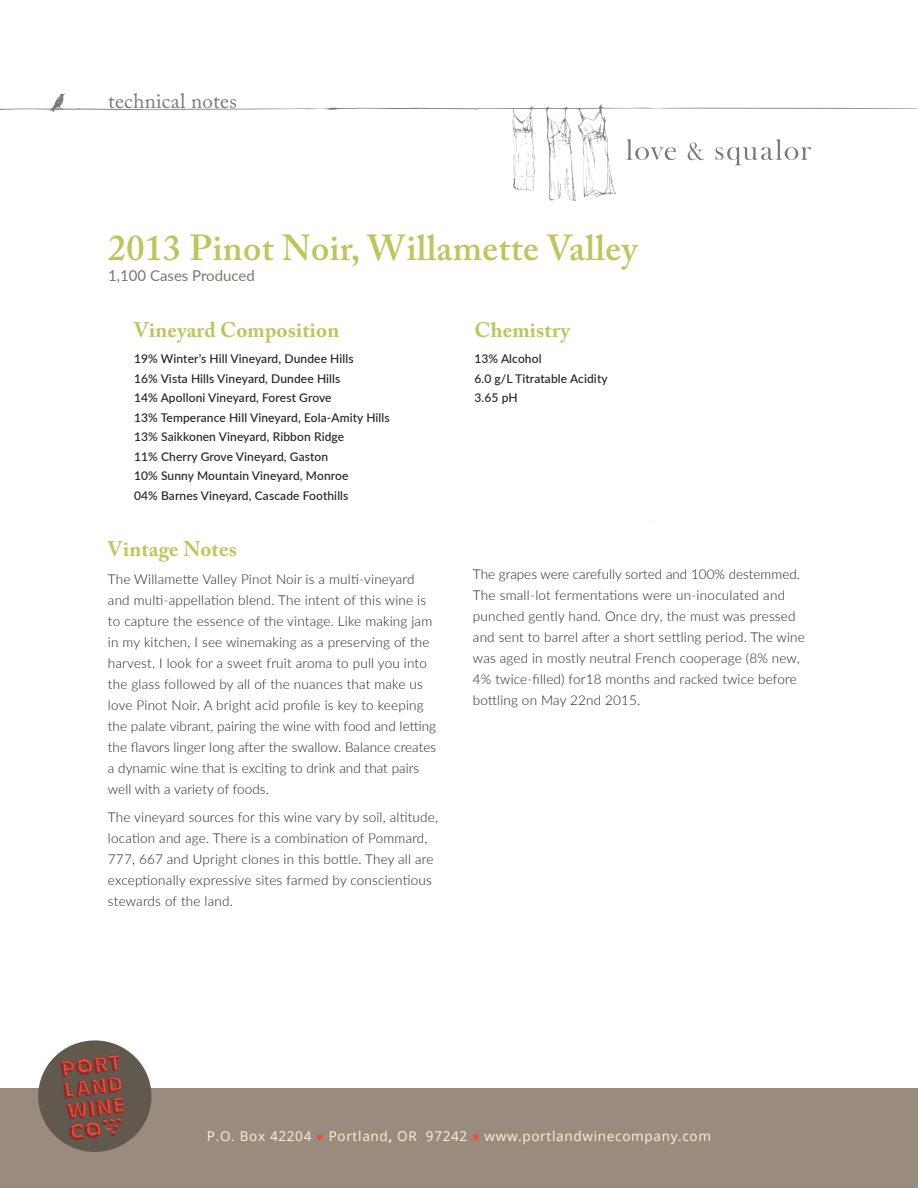
<style>
.page{position:relative;width:918px;height:1188px;background:#fff}
.page>*{position:absolute;margin:0;border:0;box-sizing:border-box;transform-origin:0 0}
.t1{font:600 36px "Adobe Caslon Pro";letter-spacing:.01em;color:#bec65b}
.TECHNICAL_LATO{font:700 21px "Adobe Caslon Pro";letter-spacing:.01em;color:#bec65b}
.t2{font:21px "Adobe Caslon Pro";letter-spacing:.01em;color:#7d7672}
.BODY_TEXT_LATO{font:700 21px "Adobe Caslon Pro";letter-spacing:.01em;color:#bec65b}
.t3{font:15px "Lato";color:#7d7672}
.BODY_TEXT_LATO-2{font:300 13.5px/21px "Lato";letter-spacing:.01em;color:#231f20}
.t4{font:13.5px "Noto Sans";letter-spacing:.05em;color:#f7edd4}
.TECHNICAL_LATO-2{font:500 12px/19.5px "Lato";letter-spacing:.01em;color:#231f20}
.s1{font-weight:700;font-size:19.5px;color:#eb4f3d}
.s2{font-weight:700}
</style>
<div class="page">
<div style="left:0;top:1089px;width:918px;height:99px;background:#998b7d"></div>
<div style="left:38px;top:1040px;width:113px;height:112px;background:#61594d;border-radius:50%"></div>
<svg style="left:60px;top:1055px;width:65px;height:86px"></svg>
<svg style="left:0;top:93px;width:918px;height:108px"></svg>
<h2 class="t2" style="left:108px;top:89px;width:130px">technical notes</h2>
<p class="t1" style="left:108px;top:226px;width:531px">2013 Pinot Noir, Willamette Valley</p>
<p class="t3" style="left:108px;top:265px;width:148px">1,100 Cases Produced</p>
<p class="TECHNICAL_LATO" style="left:134px;top:317px;width:207px">Vineyard Composition</p>
<p class="TECHNICAL_LATO-2" style="left:134px;top:349px;width:257px">19% Winter’s Hill Vineyard, Dundee Hills<br>16% Vista Hills Vineyard, Dundee Hills<br>14% Apolloni Vineyard, Forest Grove<br>13% Temperance Hill Vineyard, Eola-Amity Hills 13% Saikkonen Vineyard, Ribbon Ridge<br>11% Cherry Grove Vineyard, Gaston<br>10% Sunny Mountain Vineyard, Monroe<br>04% Barnes Vineyard, Cascade Foothills</p>
<p class="TECHNICAL_LATO" style="left:474px;top:317px;width:97px">Chemistry</p>
<p class="TECHNICAL_LATO-2" style="left:474px;top:349px;width:135px">13% Alcohol<br>6.0 g/L Titratable Acidity<br>3.65 pH</p>
<p class="BODY_TEXT_LATO" style="left:108px;top:537px;width:130px">Vintage Notes</p>
<p class="BODY_TEXT_LATO-2" style="left:108px;top:568px;width:330px">The Willamette Valley Pinot Noir is a multi-vineyard and multi-appellation blend. The intent of this wine is to capture the essence of the vintage. Like making jam in my kitchen, I see winemaking as a preserving of the harvest. I look for a sweet fruit aroma to pull you into the glass followed by all of the nuances that make us love Pinot Noir. A bright acid profile is key to keeping the palate vibrant, pairing the wine with food and letting the flavors linger long after the swallow. Balance creates a dynamic wine that is exciting to drink and that pairs well with a variety of foods.</p>
<p class="BODY_TEXT_LATO-2" style="left:108px;top:806px;width:331px">The vineyard sources for this wine vary by soil, altitude, location and age. There is a combination of Pommard, 777, 667 and Upright clones in this bottle. They all are exceptionally expressive sites farmed by conscientious stewards of the land.</p>
<p class="BODY_TEXT_LATO-2" style="left:473px;top:564px;width:333px">The grapes were carefully sorted and 100% destemmed.<br>The small-lot fermentations were un-inoculated and punched gently hand. Once dry, the must was pressed and sent to barrel after a short settling period. The wine was aged in mostly neutral French cooperage (8% new, 4% twice-filled) for18 months and racked twice before bottling on May 22nd 2015.</p>
<p class="t4" style="left:207px;top:1126px;width:506px">P.O. Box 42204 <span class="s1">•</span> Portland<span class="s2">,</span> OR 97242 <span class="s1">•</span> www.portlandwinecompany.com</p>
</div>
